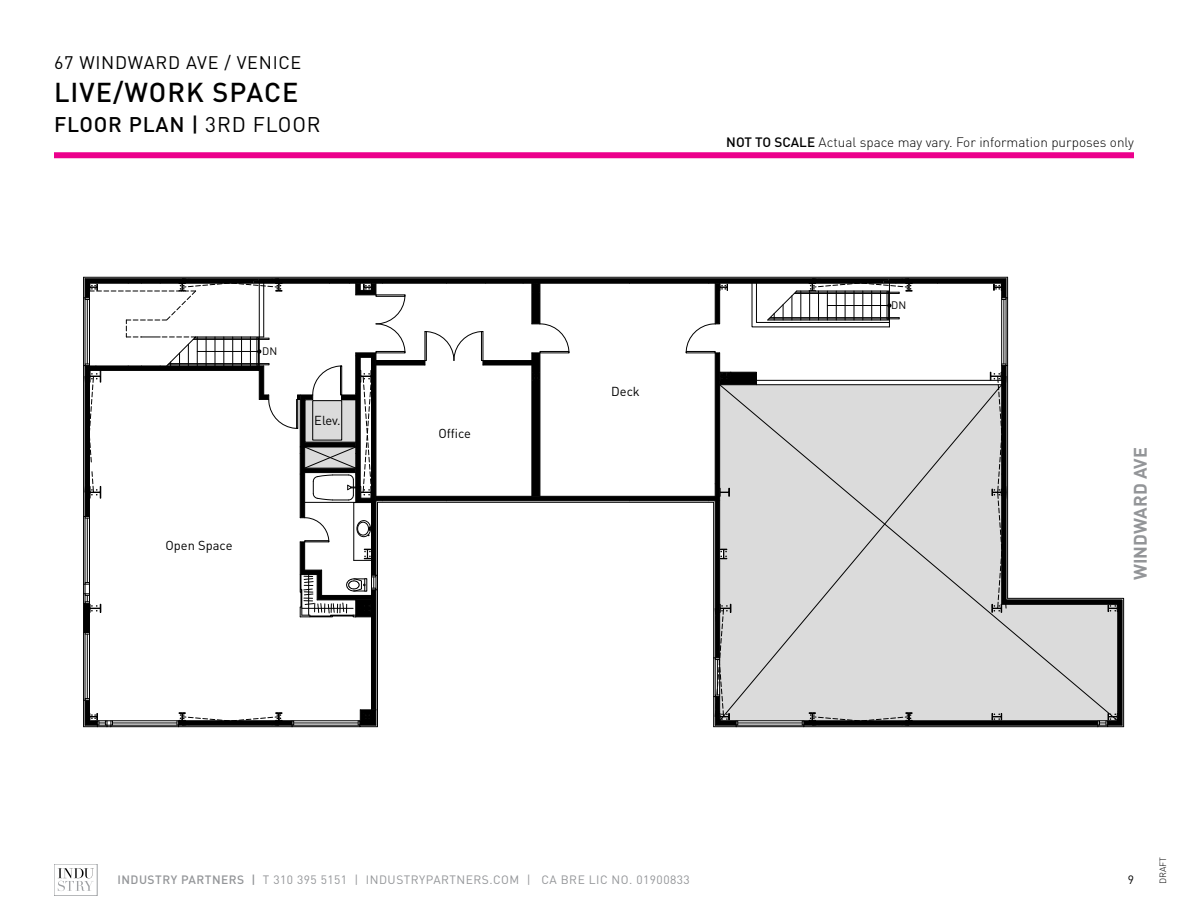
<style>
.page{position:relative;width:1188px;height:918px;background:#fff}
.page>*{position:absolute;margin:0;border:0;box-sizing:border-box;transform-origin:0 0}
.t1{font:500 27px "DIN";letter-spacing:.04em;color:#000}
.t2{font:500 21px "DIN";letter-spacing:.04em;color:#000}
.t3{font:18px "DIN";letter-spacing:.04em;color:#000}
.t4{font:700 18px "DIN";color:#939598}
.t5{font:300 13.5px "DIN";color:#000}
.t6{font:12.9px "DIN";color:#000}
.t7{font:12px "DIN";letter-spacing:.04em;color:#939598}
.t8{font:12px "DIN";color:#000}
.t9{font:10.8px "DIN";color:#000}
.t10{font:300 9px "DIN";color:#000}
.s1{font-weight:400}
.s2{font-weight:500}
</style>
<div class="page">
<div style="left:54px;top:152px;width:1080px;height:6px;background:#ec008c"></div>
<div style="left:54px;top:864px;width:43px;height:32px;border:1px solid #9d9fa2"></div>
<svg style="left:58px;top:868px;width:36px;height:23px"></svg>
<svg style="left:83px;top:277px;width:1041px;height:450px"></svg>
<h3 class="t3" style="left:54px;top:51px;width:249px">67 WINDWARD AVE / VENICE</h3>
<h1 class="t1" style="left:54px;top:75px;width:246px">LIVE/WORK SPACE</h1>
<h2 class="t2" style="left:54px;top:111px;width:268px">FLOOR PLAN | <span class="s1">3RD FLOOR</span></h2>
<p class="t9" style="left:262px;top:344px;width:17px">DN</p>
<p class="t6" style="left:314px;top:412px;width:28px">Elev.</p>
<p class="t6" style="left:166px;top:537px;width:69px">Open Space</p>
<p class="t6" style="left:438px;top:425px;width:34px">Office</p>
<p class="t6" style="left:611px;top:384px;width:30px">Deck</p>
<p class="t5" style="left:726px;top:134px;width:409px"><span class="s2">NOT TO SCALE</span> Actual space may vary. For information purposes only</p>
<p class="t9" style="left:891px;top:299px;width:17px">DN</p>
<h3 class="t4" style="left:1129px;top:580px;width:135px;rotate:-90deg">WINDWARD AVE</h3>
<p class="t7" style="left:117px;top:872px;width:574px"><span class="s2">INDUSTRY PARTNERS |</span> T 310 395 5151 | INDUSTRYPARTNERS.COM | CA BRE LIC NO. 01900833</p>
<p class="t8" style="left:1128px;top:872px;width:8px">9</p>
<p class="t10" style="left:1157px;top:884px;width:29px;rotate:-90deg">DRAFT</p>
</div>
